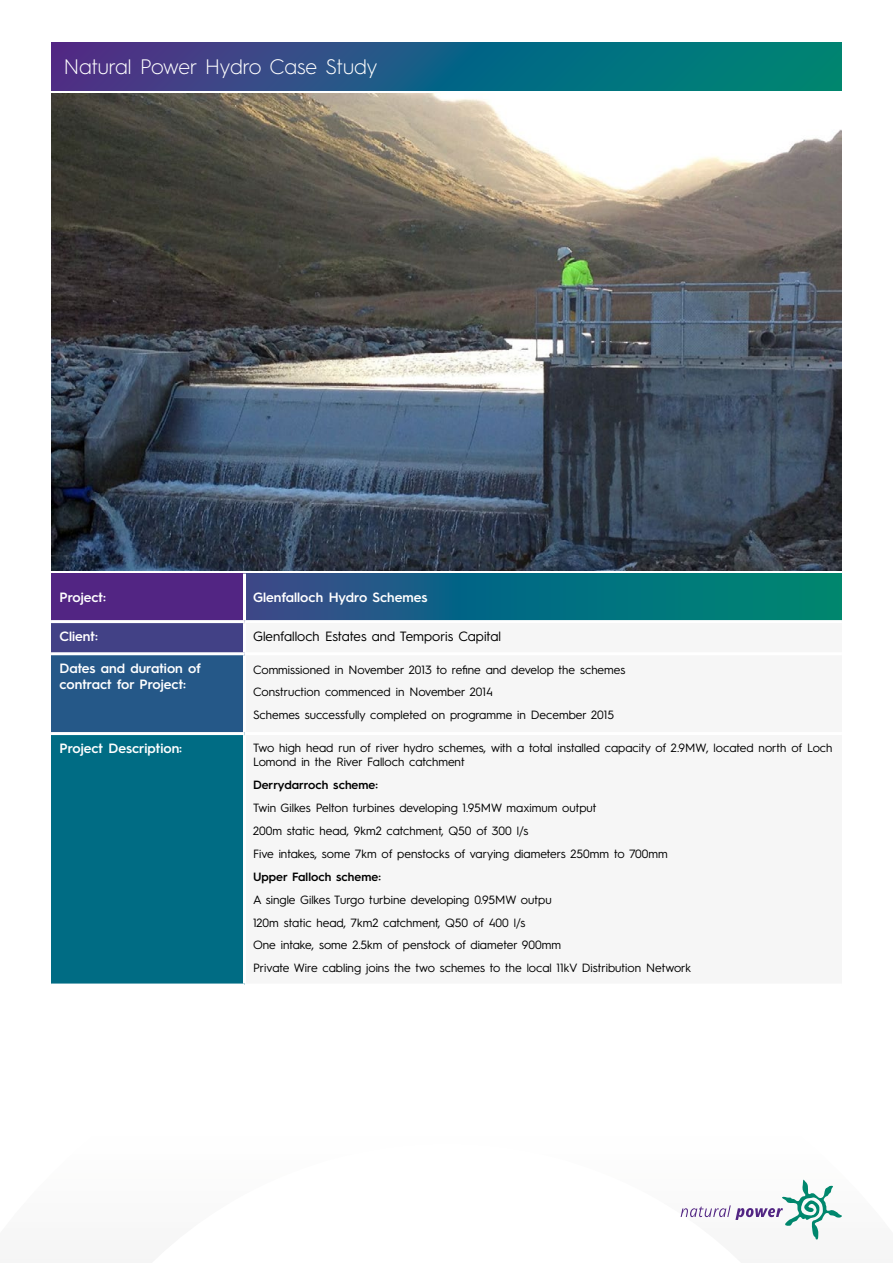
<style>
.page{position:relative;width:893px;height:1263px;background:#fff}
.page>*{position:absolute;margin:0;border:0;box-sizing:border-box;transform-origin:0 0}
.t1{font:300 21px "Hurme Geometric Sans 3";color:#fff}
.t2{font:600 13.5px/16.2px "Hurme Geometric Sans 3";color:#fff}
.t3{font:13.5px "Hurme Geometric Sans 3";color:#000}
.t4{font:12px/23px "Hurme Geometric Sans 3";color:#000}
.t5{font:600 12px "Hurme Geometric Sans 3";color:#000}
</style>
<div class="page">
<img style="left:51px;top:94px;width:791px;height:477px">
<div style="left:51px;top:574px;width:193px;height:48px;background:#522583"></div>
<svg style="left:246px;top:574px;width:596px;height:46px;background:#0d6a80"></svg>
<div style="left:51px;top:622px;width:193px;height:32px;background:#424186"></div>
<div style="left:51px;top:654px;width:193px;height:79px;background:#255888"></div>
<div style="left:51px;top:733px;width:193px;height:252px;background:#006c84"></div>
<hr style="left:243px;top:574px;width:3px;height:46px;background:#fff">
<hr style="left:51px;top:620px;width:193px;height:3px;background:#fff">
<hr style="left:243px;top:623px;width:3px;height:29px;background:#fff">
<hr style="left:51px;top:652px;width:193px;height:3px;background:#fff">
<hr style="left:243px;top:655px;width:3px;height:77px;background:#fff">
<hr style="left:51px;top:732px;width:193px;height:3px;background:#fff">
<hr style="left:243px;top:735px;width:3px;height:248px;background:#fff">
<hr style="left:51px;top:983px;width:193px;height:3px;background:#fff">
<svg style="left:51px;top:43px;width:791px;height:48px;background:#1b5e81"></svg>
<svg style="left:681px;top:1179px;width:161px;height:61px"></svg>
<h1 class="t1" style="left:64px;top:52px;width:315px">Natural Power Hydro Case Study</h1>
<p class="t2" style="left:60px;top:589px;width:48px">Project:</p>
<p class="t2" style="left:253px;top:589px;width:176px">Glenfalloch Hydro Schemes</p>
<p class="t2" style="left:60px;top:627px;width:40px">Client:</p>
<p class="t3" style="left:253px;top:627px;width:249px">Glenfalloch Estates and Temporis Capital</p>
<p class="t2" style="left:60px;top:659px;width:143px">Dates and duration of contract for Project:</p>
<p class="t4" style="left:253px;top:658px;width:374px;line-height:22.2px">Commissioned in November 2013 to refine and develop the schemes<br>Construction commenced in November 2014<br>Schemes successfully completed on programme in December 2015</p>
<p class="t2" style="left:60px;top:739px;width:124px">Project Description:</p>
<p class="t4" style="left:253px;top:739px;width:581px;line-height:14.4px">Two high head run of river hydro schemes, with a total installed capacity of 2.9MW, located north of Loch<br>Lomond in the River Falloch catchment</p>
<p class="t5" style="left:253px;top:776px;width:126px">Derrydarroch scheme:</p>
<p class="t4" style="left:253px;top:795px;width:416px">Twin Gilkes Pelton turbines developing 1.95MW maximum output<br>200m static head, 9km2 catchment, Q50 of 300 l/s<br>Five intakes, some 7km of penstocks of varying diameters 250mm to 700mm</p>
<p class="t5" style="left:253px;top:868px;width:129px">Upper Falloch scheme:</p>
<p class="t4" style="left:253px;top:887px;width:440px">A single Gilkes Turgo turbine developing 0.95MW outpu<br>120m static head, 7km2 catchment, Q50 of 400 l/s<br>One intake, some 2.5km of penstock of diameter 900mm<br>Private Wire cabling joins the two schemes to the local 11kV Distribution Network</p>
</div>
